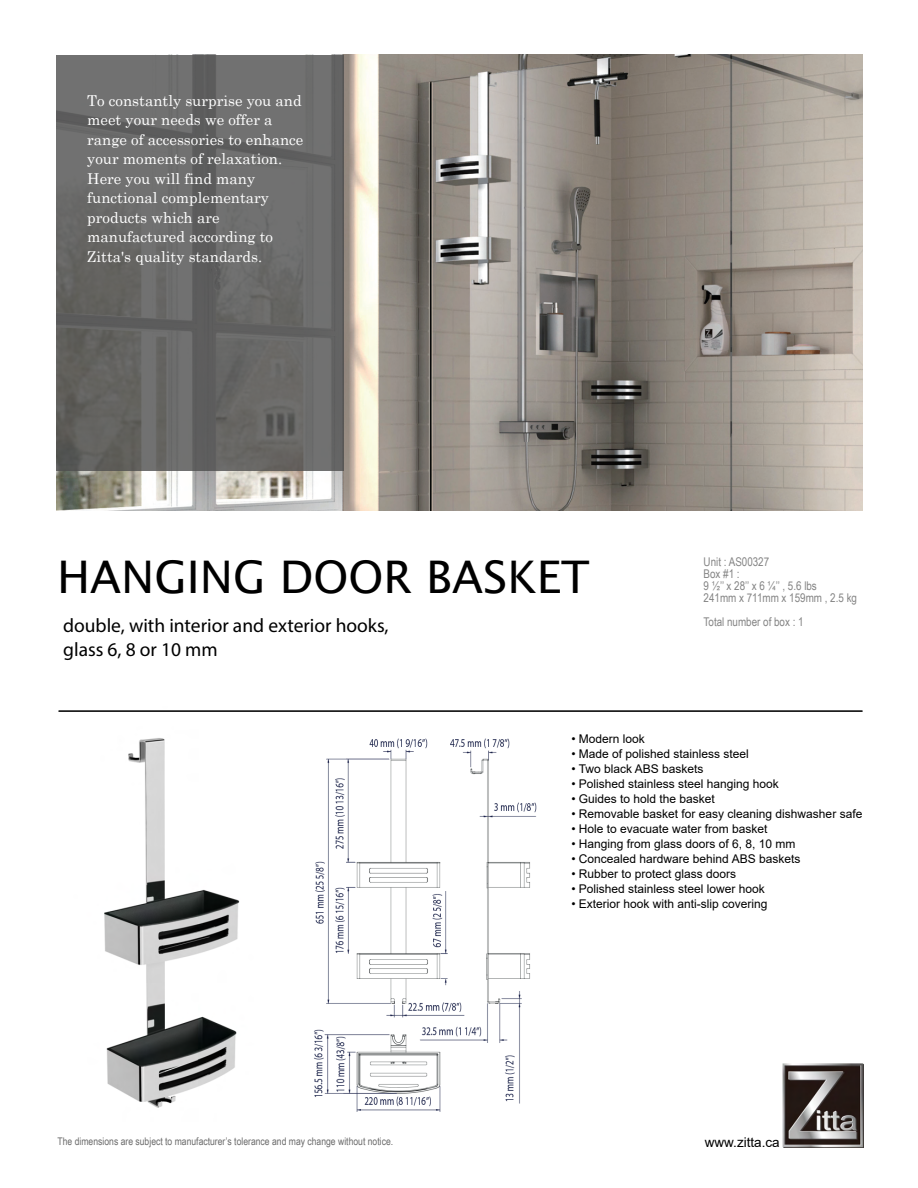
<style>
.page{position:relative;width:918px;height:1188px;background:#fff}
.page>*{position:absolute;margin:0;border:0;box-sizing:border-box;transform-origin:0 0}
.t1{font:45px "Lucida Sans";color:#000}
.t2{font:19.5px/23.4px "Myriad Pro";color:#000}
.t3{font:15px/19.5px "Century Schoolbook";color:#fff}
.t4{font:13.5px "Arial";color:#000}
.t5{font:12px "Arial";color:#000}
.t6{font:12px/12px "Arial Narrow";color:#848484}
.t7{font:10.5px "Arial Narrow";color:#6b6b6b}
</style>
<div class="page">
<img style="left:56px;top:55px;width:807px;height:455px">
<img style="left:104px;top:738px;width:136px;height:370px">
<img style="left:314px;top:738px;width:223px;height:374px">
<hr style="left:59px;top:710px;width:804px;height:2px;background:#000">
<img style="left:783px;top:1063px;width:80px;height:84px">
<svg style="left:57px;top:55px;width:287px;height:416px;background:#696867"></svg>
<p class="t3" style="left:87px;top:89px;width:218px">To constantly surprise you and meet your needs we offer a range of accessories to enhance your moments of relaxation.<br>Here you will find many functional complementary products which are manufactured according to<br>Zitta's quality standards.</p>
<h1 class="t1" style="left:57px;top:551px;width:534px">HANGING DOOR BASKET</h1>
<h2 class="t2" style="left:63px;top:614px;width:327px">double, with interior and exterior hooks, glass 6, 8 or 10 mm</h2>
<p class="t6" style="left:704px;top:556px;width:155px">Unit : AS00327<br>Box #1 :<br>9 ½’’ x 28’’ x 6 ¼’’ , 5.6 lbs<br>241mm x 711mm x 159mm , 2.5 kg</p>
<p class="t6" style="left:704px;top:616px;width:102px">Total number of box : 1</p>
<p class="t7" style="left:58px;top:1134px;width:337px">The dimensions are subject to manufacturer’s tolerance and may change without notice.</p>
<p class="t5" style="left:571px;top:730px;width:75px">• Modern look</p>
<p class="t5" style="left:571px;top:745px;width:179px">• Made of polished stainless steel</p>
<p class="t5" style="left:571px;top:760px;width:134px">• Two black ABS baskets</p>
<p class="t5" style="left:571px;top:775px;width:209px">• Polished stainless steel hanging hook</p>
<p class="t5" style="left:571px;top:790px;width:145px">• Guides to hold the basket</p>
<p class="t5" style="left:571px;top:805px;width:292px">• Removable basket for easy cleaning dishwasher safe</p>
<p class="t5" style="left:571px;top:820px;width:198px">• Hole to evacuate water from basket</p>
<p class="t5" style="left:571px;top:835px;width:226px">• Hanging from glass doors of 6, 8, 10 mm</p>
<p class="t5" style="left:571px;top:850px;width:231px">• Concealed hardware behind ABS baskets</p>
<p class="t5" style="left:571px;top:865px;width:166px">• Rubber to protect glass doors</p>
<p class="t5" style="left:571px;top:880px;width:195px">• Polished stainless steel lower hook</p>
<p class="t5" style="left:571px;top:895px;width:198px">• Exterior hook with anti-slip covering</p>
<p class="t4" style="left:705px;top:1133px;width:77px">www.zitta.ca</p>
</div>
